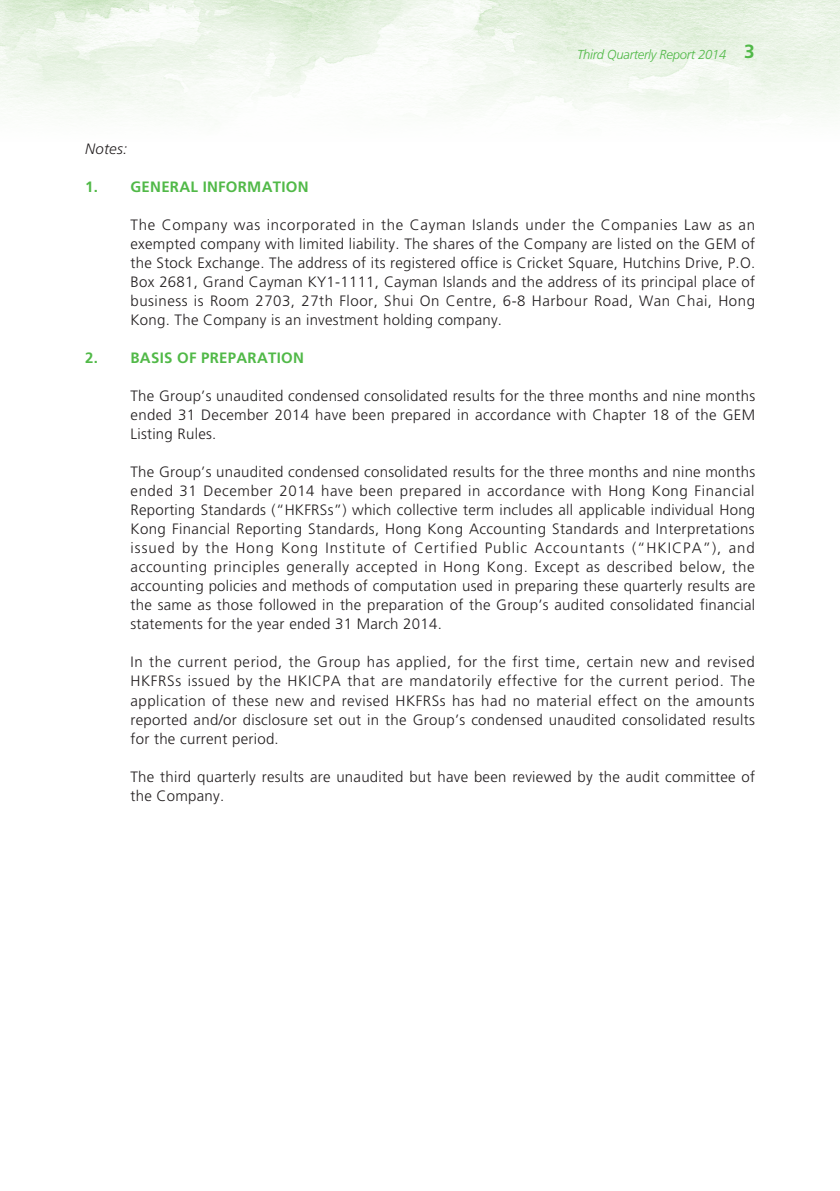
<style>
.page{position:relative;width:840px;height:1191px;background:#fff}
.page>*{position:absolute;margin:0;border:0;box-sizing:border-box;transform-origin:0 0}
.t1{font:300 15px/19px "Frutiger LT Std";letter-spacing:.015em;color:#231f20;text-align:justify}
.t2{font:700 15px "Frutiger LT Std";letter-spacing:.015em;color:#51b948}
.t3{font:italic 300 15px "Frutiger LT Std";letter-spacing:.015em;color:#231f20}
.t4{font:italic 300 13px "Frutiger LT Std";letter-spacing:-.02em;color:#51b948}
.s1{font-weight:700;font-style:normal;font-size:19px}
</style>
<div class="page">
<img style="left:0;top:0;width:839px;height:118px">
<p class="t4" style="left:576px;top:47px;width:179px">Third Quarterly Report 2014 <span class="s1">3</span></p>
<p class="t3" style="left:85px;top:140px;width:44px">Notes:</p>
<p class="t2" style="left:85px;top:178px;width:225px">1. GENERAL INFORMATION</p>
<p class="t1" style="left:130px;top:216px;width:626px">The Company was incorporated in the Cayman Islands under the Companies Law as an exempted company with limited liability. The shares of the Company are listed on the GEM of the Stock Exchange. The address of its registered office is Cricket Square, Hutchins Drive, P.O.<br>Box 2681, Grand Cayman KY1-1111, Cayman Islands and the address of its principal place of business is Room 2703, 27th Floor, Shui On Centre, 6-8 Harbour Road, Wan Chai, Hong Kong. The Company is an investment holding company.</p>
<p class="t2" style="left:85px;top:349px;width:220px">2. BASIS OF PREPARATION</p>
<p class="t1" style="left:130px;top:387px;width:625px">The Group’s unaudited condensed consolidated results for the three months and nine months ended 31 December 2014 have been prepared in accordance with Chapter 18 of the GEM Listing Rules.</p>
<p class="t1" style="left:130px;top:463px;width:626px">The Group’s unaudited condensed consolidated results for the three months and nine months ended 31 December 2014 have been prepared in accordance with Hong Kong Financial Reporting Standards (“HKFRSs”) which collective term includes all applicable individual Hong Kong Financial Reporting Standards, Hong Kong Accounting Standards and Interpretations issued by the Hong Kong Institute of Certified Public Accountants (“HKICPA”), and accounting principles generally accepted in Hong Kong. Except as described below, the accounting policies and methods of computation used in preparing these quarterly results are the same as those followed in the preparation of the Group’s audited consolidated financial statements for the year ended 31 March 2014.</p>
<p class="t1" style="left:130px;top:653px;width:625px">In the current period, the Group has applied, for the first time, certain new and revised HKFRSs issued by the HKICPA that are mandatorily effective for the current period. The application of these new and revised HKFRSs has had no material effect on the amounts reported and/or disclosure set out in the Group’s condensed unaudited consolidated results for the current period.</p>
<p class="t1" style="left:130px;top:767px;width:625px">The third quarterly results are unaudited but have been reviewed by the audit committee of the Company.</p>
</div>
